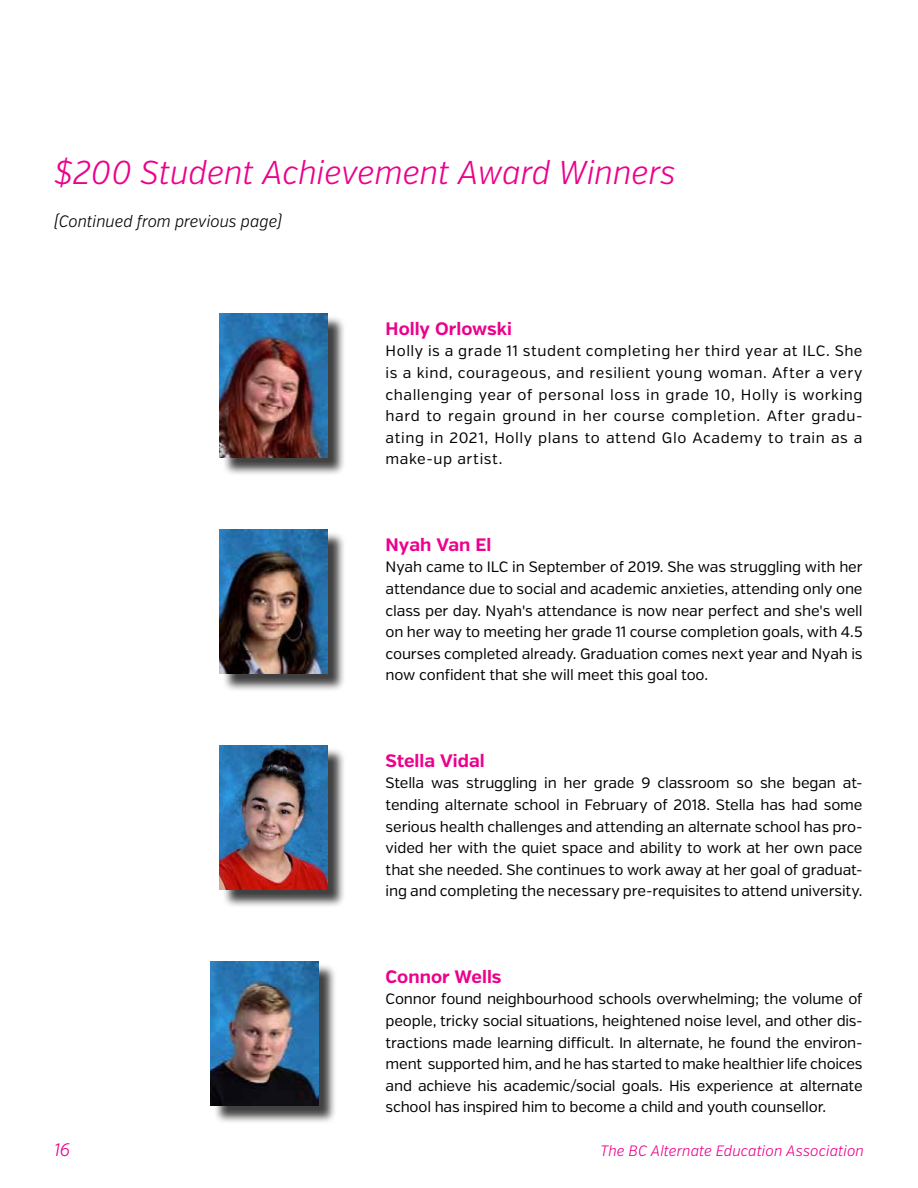
<style>
.page{position:relative;width:918px;height:1188px;background:#fff}
.page>*{position:absolute;margin:0;border:0;box-sizing:border-box;transform-origin:0 0}
.t1{font:italic 300 33px "Verb Cond";color:#ec008c}
.t2{font:700 18px "Verb";color:#ec008c}
.t3{font:italic 300 18px "Verb Cond";color:#ec008c}
.t4{font:italic 300 16.5px "Verb Cond";color:#000}
.t5{font:15px/21.6px "Verb";letter-spacing:-.01em;color:#000;text-align:justify}
.t6{font:italic 300 15px "Verb Cond";letter-spacing:.005em;color:#ec008c}
</style>
<div class="page">
<div style="left:222px;top:315px;width:125px;height:161px;background:#000;opacity:.75"></div>
<img style="left:220px;top:313px;width:108px;height:144px">
<div style="left:222px;top:531px;width:125px;height:161px;background:#000;opacity:.75"></div>
<img style="left:220px;top:529px;width:108px;height:144px">
<div style="left:222px;top:747px;width:125px;height:161px;background:#000;opacity:.75"></div>
<img style="left:220px;top:745px;width:108px;height:144px">
<div style="left:213px;top:963px;width:125px;height:161px;background:#000;opacity:.75"></div>
<img style="left:211px;top:961px;width:108px;height:144px">
<h1 class="t1" style="left:54px;top:153px;width:623px">$200 Student Achievement Award Winners</h1>
<p class="t4" style="left:54px;top:211px;width:229px">(Continued from previous page)</p>
<p class="t2" style="left:386px;top:318px;width:128px">Holly Orlowski</p>
<p class="t5" style="left:386px;top:341px;width:479px">Holly is a grade 11 student completing her third year at ILC. She is a kind, courageous, and resilient young woman. After a very challenging year of personal loss in grade 10, Holly is working hard to regain ground in her course completion. After gradu&shy;ating in 2021, Holly plans to attend Glo Academy to train as a make-up artist.</p>
<p class="t2" style="left:386px;top:534px;width:107px">Nyah Van El</p>
<p class="t5" style="left:386px;top:557px;width:479px">Nyah came to ILC in September of 2019. She was struggling with her attendance due to social and academic anxieties, attending only one class per day. Nyah's attendance is now near perfect and she's well on her way to meeting her grade 11 course completion goals, with 4.5 courses completed already. Graduation comes next year and Nyah is now confident that she will meet this goal too.</p>
<p class="t2" style="left:386px;top:750px;width:101px">Stella Vidal</p>
<p class="t5" style="left:386px;top:773px;width:479px">Stella was struggling in her grade 9 classroom so she began at&shy;tending alternate school in February of 2018. Stella has had some serious health challenges and attending an alternate school has pro&shy;vided her with the quiet space and ability to work at her own pace that she needed. She continues to work away at her goal of graduat&shy;ing and completing the necessary pre-requisites to attend university.</p>
<p class="t2" style="left:386px;top:966px;width:117px">Connor Wells</p>
<p class="t5" style="left:386px;top:989px;width:479px">Connor found neighbourhood schools overwhelming; the volume of people, tricky social situations, heightened noise level, and other dis&shy;tractions made learning difficult. In alternate, he found the environ&shy;ment supported him, and he has started to make healthier life choices and achieve his academic/social goals. His experience at alternate school has inspired him to become a child and youth counsellor.</p>
<p class="t3" style="left:54px;top:1139px;width:18px">16</p>
<p class="t6" style="left:600px;top:1141px;width:265px">The BC Alternate Education Association</p>
</div>
